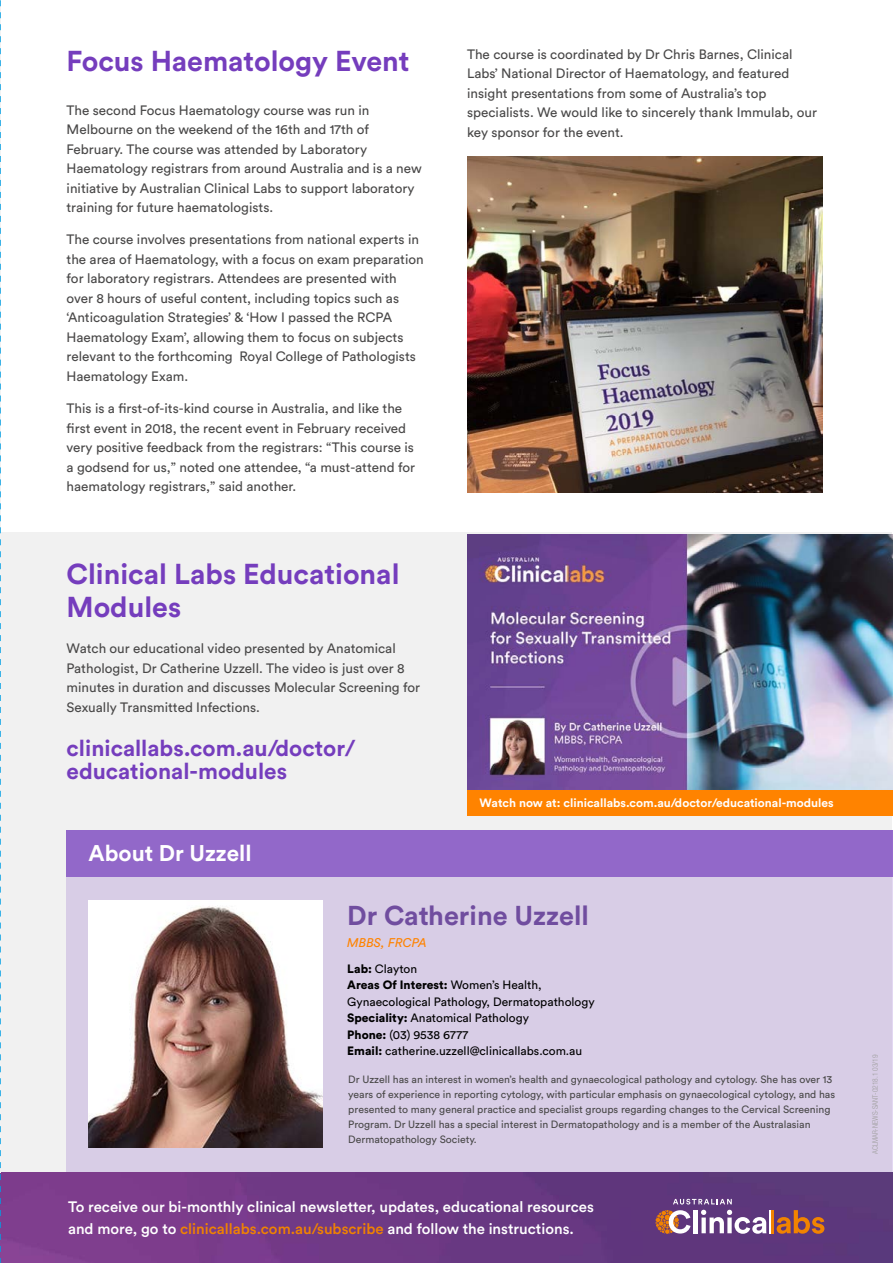
<style>
.page{position:relative;width:893px;height:1263px;background:#fff}
.page>*{position:absolute;margin:0;border:0;box-sizing:border-box;transform-origin:0 0}
.t1{font:700 28.5px/33px "Circular Std";color:#753dbd}
.t2{font:700 27px "Circular Std";color:#704d9f}
.t3{font:700 22.5px/22.5px "Circular Std";color:#753dbd}
.t4{font:700 22.5px "Circular Std";color:#fff}
.t5{font:500 15px/21.8px "Circular Std";color:#fff}
.t6{font:13.5px/19.5px "Circular Std";color:#494848}
.t7{font:italic 12.45px "Circular Std";color:#ff8300}
.t8{font:12px/16.5px "Circular Std";color:#000}
.t9{font:700 12px "Circular Std";color:#fff}
.t10{font:10.5px/15px "Circular Std";color:#494848}
.t11{font:300 condensed 7.5px "Helvetica Neue LT Std";color:#9e9e9d}
.s1{font-weight:900}
.s2{color:#f18300}
</style>
<div class="page">
<div style="left:0;top:532px;width:891px;height:706px;background:#f1f1f1"></div>
<div style="left:67px;top:830px;width:826px;height:390px;background:#d8cde6"></div>
<div style="left:467px;top:790px;width:426px;height:26px;background:#ff8300"></div>
<img style="left:467px;top:157px;width:356px;height:336px">
<img style="left:467px;top:535px;width:426px;height:255px">
<div style="left:67px;top:830px;width:826px;height:47px;background:#9268c9"></div>
<img style="left:89px;top:901px;width:234px;height:247px">
<img style="left:1px;top:1173px;width:892px;height:90px">
<svg style="left:673px;top:1199px;width:59px;height:5px"></svg>
<div style="left:693px;top:1210px;width:5px;height:23px;background:#fff"></div>
<svg style="left:701px;top:1210px;width:65px;height:24px"></svg>
<hr style="left:769px;top:1210px;width:3px;height:23px;background:#fff">
<hr style="left:772px;top:1210px;width:2px;height:23px;background:#f18300">
<svg style="left:777px;top:1210px;width:47px;height:24px"></svg>
<svg style="left:655px;top:1210px;width:35px;height:24px"></svg>
<svg style="left:0;top:0;width:1px;height:1263px"></svg>
<h1 class="t1" style="left:67px;top:44px;width:344px">Focus Haematology Event</h1>
<p class="t6" style="left:67px;top:100px;width:357px">The second Focus Haematology course was run in Melbourne on the weekend of the 16th and 17th of February. The course was attended by Laboratory Haematology registrars from around Australia and is a new initiative by Australian Clinical Labs to support laboratory training for future haematologists.</p>
<p class="t6" style="left:67px;top:230px;width:359px">The course involves presentations from national experts in the area of Haematology, with a focus on exam preparation for laboratory registrars. Attendees are presented with over 8 hours of useful content, including topics such as ‘Anticoagulation Strategies’ &amp; ‘How I passed the RCPA Haematology Exam’, allowing them to focus on subjects relevant to the forthcoming Royal College of Pathologists Haematology Exam.</p>
<p class="t6" style="left:67px;top:398px;width:350px">This is a first-of-its-kind course in Australia, and like the first event in 2018, the recent event in February received very positive feedback from the registrars: “This course is a godsend for us,” noted one attendee, “a must-attend for haematology registrars,” said another.</p>
<h1 class="t1" style="left:67px;top:557px;width:334px">Clinical Labs Educational<br>Modules</h1>
<p class="t6" style="left:67px;top:638px;width:355px">Watch our educational video presented by Anatomical Pathologist, Dr Catherine Uzzell. The video is just over 8 minutes in duration and discusses Molecular Screening for Sexually Transmitted Infections.</p>
<h3 class="t3" style="left:67px;top:737px;width:290px">clinicallabs.com.au/doctor/ educational-modules</h3>
<h3 class="t4" style="left:89px;top:838px;width:164px">About Dr Uzzell</h3>
<p class="t6" style="left:467px;top:44px;width:351px">The course is coordinated by Dr Chris Barnes, Clinical Labs’ National Director of Haematology, and featured insight presentations from some of Australia’s top specialists. We would like to sincerely thank Immulab, our key sponsor for the event.</p>
<p class="t9" style="left:480px;top:795px;width:356px">Watch now at: clinicallabs.com.au/doctor/educational-modules</p>
<h2 class="t2" style="left:347px;top:898px;width:243px">Dr Catherine Uzzell</h2>
<p class="t7" style="left:347px;top:935px;width:81px">MBBS, FRCPA</p>
<p class="t8" style="left:347px;top:960px;width:249px"><span class="s1">Lab:</span> Clayton<br><span class="s1">Areas Of Interest:</span> Women’s Health, Gynaecological Pathology, Dermatopathology <span class="s1">Speciality:</span> Anatomical Pathology<br><span class="s1">Phone:</span> (03) 9538 6777<br><span class="s1">Email:</span> catherine.uzzell@clinicallabs.com.au</p>
<p class="t10" style="left:348px;top:1072px;width:488px">Dr Uzzell has an interest in women’s health and gynaecological pathology and cytology. She has over 13 years of experience in reporting cytology, with particular emphasis on gynaecological cytology, and has presented to many general practice and specialist groups regarding changes to the Cervical Screening Program. Dr Uzzell has a special interest in Dermatopathology and is a member of the Australasian Dermatopathology Society.</p>
<p class="t5" style="left:68px;top:1195px;width:527px">To receive our bi-monthly clinical newsletter, updates, educational resources and more, go to <span class="s2">clinicallabs.com.au/subscribe</span> and follow the instructions.</p>
<p class="t11" style="left:871px;top:1154px;width:101px;rotate:-90deg">ACLMAR-NEWS-SANT-0218.1 03/19</p>
</div>
